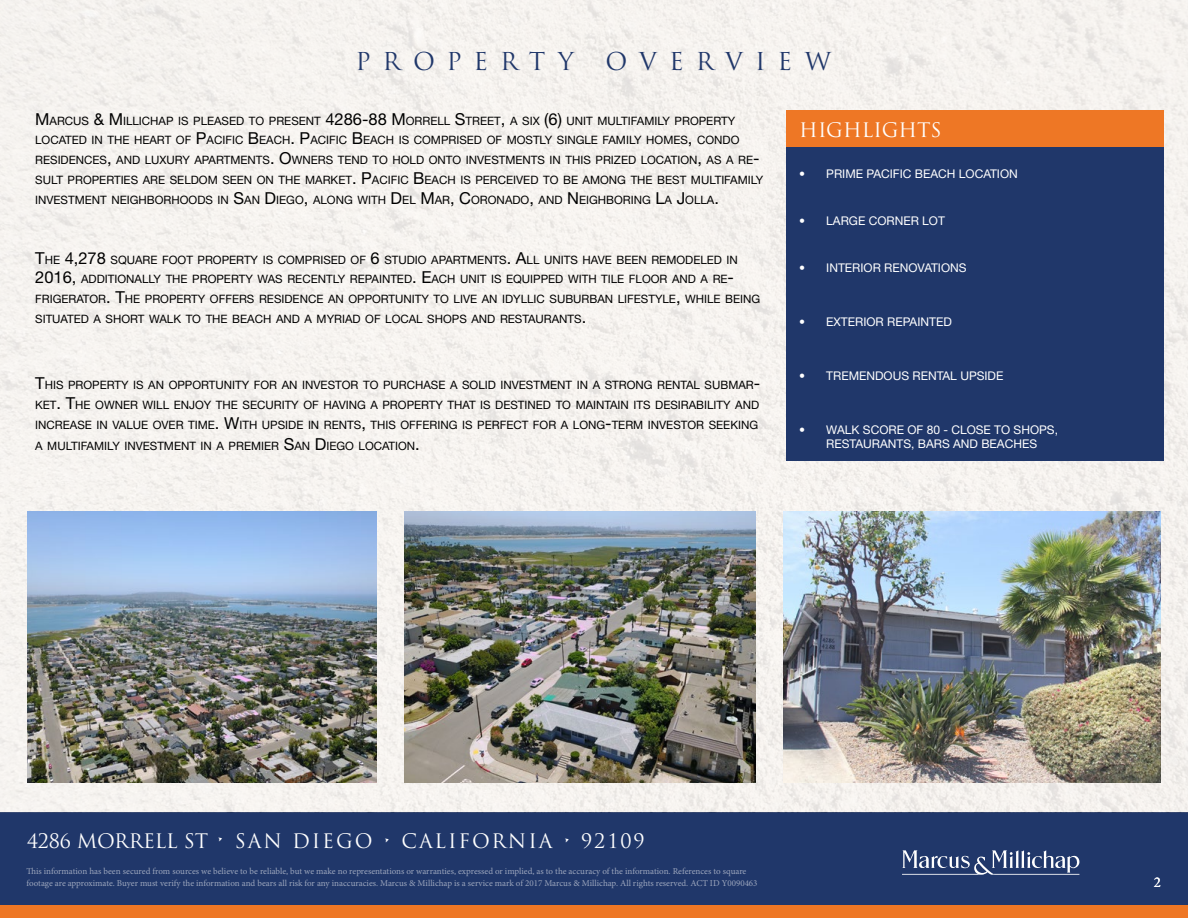
<style>
.page{position:relative;width:1188px;height:918px;background:#fff}
.page>*{position:absolute;margin:0;border:0;box-sizing:border-box;transform-origin:0 0}
.t1{font:24px "Trajan Pro";letter-spacing:.5em;color:#20376a}
.t2{font:19.5px "Trajan Pro";letter-spacing:.1em;color:#fff}
.t3{font:19.5px "Trajan Pro";color:#fff}
.t4{font:15px "Minion Pro";color:#fff}
.t5{font:12px/13.5px "Helvetica Neue LT Std";color:#fff;text-align:center}
.t6{font:11.55px/19.8px "Helvetica Neue LT Std";color:#000}
.t7{font:9px/12px "Minion Pro";color:#9ba5bc}
.s1{font-size:16.5px}
</style>
<div class="page">
<div style="left:0;top:812px;width:1188px;height:106px;background:#20376a"></div>
<div style="left:0;top:905px;width:1188px;height:13px;background:#ee7725"></div>
<svg style="left:902px;top:850px;width:177px;height:25px"></svg>
<img style="left:0;top:0;width:1188px;height:812px">
<div style="left:786px;top:110px;width:377px;height:47px;background:#ee7725"></div>
<img style="left:27px;top:512px;width:349px;height:271px">
<img style="left:405px;top:512px;width:351px;height:271px">
<div style="left:786px;top:148px;width:377px;height:313px;background:#20376a"></div>
<img style="left:783px;top:512px;width:378px;height:271px">
<h1 class="t1" style="left:356px;top:46px;width:220px">PROPERTY</h1>
<h1 class="t1" style="left:606px;top:46px;width:227px">OVERVIEW</h1>
<p class="t6" style="left:35px;top:110px;width:730px"><span class="s1">M</span>ARCUS <span class="s1">&amp; M</span>ILLICHAP IS PLEASED TO PRESENT <span class="s1">4286-88 M</span>ORRELL <span class="s1">S</span>TREET<span class="s1">,</span> A SIX <span class="s1">(6)</span> UNIT M ULTIFAM ILY PROPERTY LOCATED IN THE HEART OF <span class="s1">P</span>ACIFIC <span class="s1">B</span>EACH<span class="s1">. P</span>ACIFIC <span class="s1">B</span>EACH IS COM PRISED OF MOSTLY SINGLE FAM ILY HOM ES<span class="s1">,</span> CONDO RESIDENCES<span class="s1">,</span> AND LUXURY APARTM ENTS<span class="s1">. O</span>WNERS TEND TO HOLD ONTO INVESTM ENTS IN THIS PRIZED LOCATION<span class="s1">,</span> AS A RE<span class="s1">-</span>SULT PROPERTIES ARE SELDOM SEEN ON THE MARKET<span class="s1">. P</span>ACIFIC <span class="s1">B</span>EACH IS PERCEIVED TO BE AMONG THE BEST M ULTIFAM ILY INVESTM ENT NEIGHBORHOODS IN <span class="s1">S</span>AN <span class="s1">D</span>IEGO<span class="s1">,</span> ALONG WITH <span class="s1">D</span>EL <span class="s1">M</span>AR<span class="s1">, C</span>ORONADO<span class="s1">,</span> AND <span class="s1">N</span> EIGHBORING <span class="s1">L</span>A <span class="s1">J</span>OLLA<span class="s1">.</span></p>
<p class="t6" style="left:35px;top:249px;width:727px"><span class="s1">T</span>HE <span class="s1">4,278</span> SQUARE FOOT PROPERTY IS COM PRISED OF <span class="s1">6</span> STUDIO APARTM ENTS<span class="s1">. A</span>LL UNITS HAVE BEEN REMODELED IN <span class="s1">2016,</span> ADDITIONALLY THE PROPERTY WAS RECENTLY REPAINTED<span class="s1">. E</span>ACH UNIT IS EQUIPPED WITH TILE FLOOR AND A RE<span class="s1">-</span>FRIGERATOR<span class="s1">. T</span>HE PROPERTY OFFERS RESIDENCE AN OPPORTUNITY TO LIVE AN IDYLLIC SUBURBAN LIFESTYLE<span class="s1">,</span> WHILE BEING SITUATED A SHORT WALK TO THE BEACH AND A MYRIAD OF LOCAL SHOPS AND RESTAURANTS<span class="s1">.</span></p>
<p class="t6" style="left:35px;top:375px;width:727px;text-align:justify"><span class="s1">T</span>HIS PROPERTY IS AN OPPORTUNITY FOR AN INVESTOR TO PURCHASE A SOLID INVESTM ENT IN A STRONG RENTAL SUBMAR<span class="s1">-</span>KET<span class="s1">. T</span>HE OWNER WILL ENJOY THE SECURITY OF HAVING A PROPERTY THAT IS DESTINED TO MAINTAIN ITS DESIRABILITY AND INCREASE IN VALUE OVER TIM E<span class="s1">. W</span>ITH UPSIDE IN RENTS<span class="s1">,</span> THIS OFFERING IS PERFECT FOR A LONG<span class="s1">-</span>TERM INVESTOR SEEKING</p>
<p class="t6" style="left:35px;top:436px;width:386px">A M ULTIFAM ILY INVESTM ENT IN A PREM IER <span class="s1">S</span>AN <span class="s1">D</span>IEGO LOCATION<span class="s1">.</span></p>
<h2 class="t3" style="left:799px;top:118px;width:144px">HIGHLIGHTS</h2>
<p class="t5" style="left:799px;top:167px;width:220px">• PRIME PACIFIC BEACH LOCATION</p>
<p class="t5" style="left:799px;top:214px;width:147px">• LARGE CORNER LOT</p>
<p class="t5" style="left:799px;top:261px;width:169px">• INTERIOR RENOVATIONS</p>
<p class="t5" style="left:799px;top:315px;width:154px">• EXTERIOR REPAINTED</p>
<p class="t5" style="left:799px;top:369px;width:206px">• TREMENDOUS RENTAL UPSIDE</p>
<p class="t5" style="left:799px;top:423px;width:260px">• WALK SCORE OF 80 - CLOSE TO SHOPS,<br>RESTAURANTS, BARS AND BEACHES</p>
<h2 class="t2" style="left:27px;top:829px;width:619px">4286 MORRELL ST • SAN DIEGO • CALIFORNIA • 92109</h2>
<p class="t7" style="left:26px;top:866px;width:733px">This information has been secured from sources we believe to be reliable, but we make no representations or warranties, expressed or implied, as to the accuracy of the information. References to square footage are approximate. Buyer must verify the information and bears all risk for any inaccuracies. Marcus &amp; Millichap is a service mark of 2017 Marcus &amp; Millichap. All rights reserved. ACT ID Y0090463</p>
<p class="t4" style="left:1154px;top:872px;width:9px">2</p>
</div>
